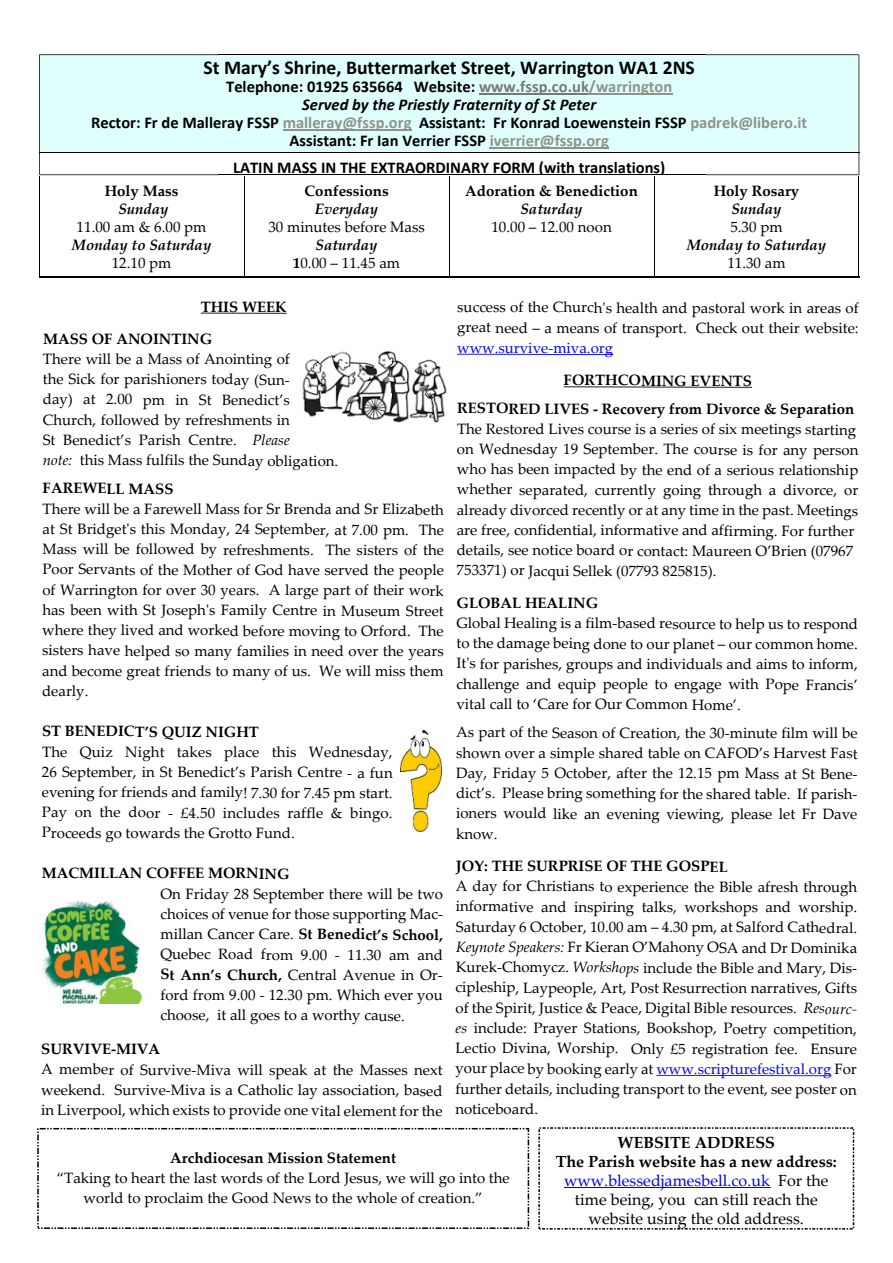
<style>
.page{position:relative;width:893px;height:1263px;background:#fff}
.page>*{position:absolute;margin:0;border:0;box-sizing:border-box;transform-origin:0 0}
.t1{font:700 19.65px "Calibri";color:#000}
.t2{font:700 16.5px/18px "Calibri";color:#000;text-align:center}
.t3{font:16.05px/18.9px "Palatino Linotype";color:#000;text-align:center}
.t4{font:15px/20.2px "Palatino Linotype";color:#000;text-align:justify}
.t5{font:700 15px/32.1px "Palatino Linotype";color:#000}
.t6{font:italic 700 15px "Palatino Linotype";color:#000}
.t7{font:15px "Palatino Linotype";color:#00f}
.s1{color:#777}
.s2{color:#91918c}
.s3{font-style:italic}
.s4{font-weight:700;font-style:italic}
.s5{font-weight:700}
.s6{color:#00f}
</style>
<div class="page">
<hr style="left:201px;top:313px;width:86px;height:1px;background:#000">
<hr style="left:457px;top:354px;width:156px;height:1px;background:#00f">
<svg style="left:564px;top:386px;width:188px;height:2px"></svg>
<hr style="left:656px;top:1075px;width:175px;height:1px;background:#00f">
<div style="left:39px;top:55px;width:820px;height:98px;background:#dffffc"></div>
<hr style="left:479px;top:94px;width:110px;height:1px;background:#777">
<hr style="left:596px;top:94px;width:76px;height:1px;background:#91918c">
<hr style="left:283px;top:130px;width:129px;height:1px;background:#91918c">
<hr style="left:490px;top:148px;width:119px;height:1px;background:#91918c">
<hr style="left:219px;top:54px;width:487px;height:1px;background:#000">
<hr style="left:219px;top:153px;width:487px;height:1px;background:#000">
<hr style="left:219px;top:174px;width:487px;height:1px;background:#000">
<svg style="left:39px;top:54px;width:180px;height:121px"></svg>
<svg style="left:706px;top:54px;width:154px;height:121px"></svg>
<hr style="left:39px;top:276px;width:205px;height:2px;background:#000">
<hr style="left:244px;top:276px;width:205px;height:2px;background:#000">
<hr style="left:449px;top:276px;width:205px;height:2px;background:#000">
<hr style="left:654px;top:276px;width:205px;height:2px;background:#000">
<hr style="left:39px;top:176px;width:1px;height:102px;background:#000">
<hr style="left:244px;top:176px;width:1px;height:100px;background:#000">
<hr style="left:449px;top:176px;width:1px;height:100px;background:#000">
<hr style="left:654px;top:176px;width:1px;height:100px;background:#000">
<hr style="left:859px;top:176px;width:1px;height:102px;background:#000">
<img style="left:302px;top:350px;width:145px;height:73px">
<hr style="left:564px;top:1187px;width:206px;height:1px;background:#00f">
<div style="left:37px;top:1128px;width:492px;height:101px;border:2px dashed #000"></div>
<img style="left:400px;top:730px;width:42px;height:101px">
<img style="left:42px;top:902px;width:101px;height:101px">
<h1 class="t1" style="left:204px;top:60px;width:493px">St Mary’s Shrine, Buttermarket Street, Warrington WA1 2NS</h1>
<p class="t2" style="left:91px;top:79px;width:718px">Telephone: 01925 635664 Website: <span class="s1">www.fssp.co.uk</span><span class="s2">/warrington<br></span><span class="s3">Served by the Priestly Fraternity of St Peter<br></span>Rector: Fr de Malleray FSSP <span class="s2">malleray@fssp.org</span> Assistant: Fr Konrad Loewenstein FSSP <span class="s2">padrek@libero.it </span>Assistant: Fr Ian Verrier FSSP <span class="s2">iverrier@fssp.org</span></p>
<p class="t2" style="left:233px;top:159px;width:434px">LATIN MASS IN THE EXTRAORDINARY FORM (with translations)</p>
<p class="t5" style="left:105px;top:176px;width:75px">Holy Mass</p>
<p class="t6" style="left:118px;top:203px;width:52px">Sunday</p>
<p class="t4" style="left:77px;top:218px;width:131px">11.00 am &amp; 6.00 pm</p>
<p class="t6" style="left:72px;top:239px;width:141px">Monday to Saturday</p>
<p class="t4" style="left:112px;top:254px;width:61px">12.10 pm</p>
<p class="t5" style="left:304px;top:176px;width:86px">Confessions</p>
<p class="t6" style="left:315px;top:203px;width:65px">Everyday</p>
<p class="t4" style="left:268px;top:218px;width:158px">30 minutes before Mass</p>
<p class="t4" style="left:293px;top:238px;width:109px;line-height:18px;text-align:center"><span class="s4">Saturday<br></span><span class="s5">1</span>0.00 – 11.45 am</p>
<p class="t5" style="left:465px;top:176px;width:174px">Adoration &amp; Benediction</p>
<p class="t6" style="left:521px;top:203px;width:63px">Saturday</p>
<p class="t4" style="left:491px;top:218px;width:122px">10.00 – 12.00 noon</p>
<p class="t5" style="left:714px;top:176px;width:87px">Holy Rosary</p>
<p class="t6" style="left:731px;top:203px;width:52px">Sunday</p>
<p class="t4" style="left:730px;top:218px;width:54px">5.30 pm</p>
<p class="t6" style="left:687px;top:239px;width:141px">Monday to Saturday</p>
<p class="t4" style="left:727px;top:254px;width:60px">11.30 am</p>
<p class="t5" style="left:43px;top:292px;width:245px;text-indent:158px">THIS WEEK<br>MASS OF ANOINTING</p>
<p class="t4" style="left:43px;top:351px;width:297px;text-align:left">There will be a Mass of Anointing of<br>the Sick for parishioners today (Sun-<br>day) at 2.00 pm in St Benedict’s Church, followed by refreshments in<br>St Benedict’s Parish Centre. <span class="s3">Please<br>note:</span> this Mass fulfils the Sunday obligation.</p>
<p class="t5" style="left:43px;top:474px;width:132px">FAREWELL MASS</p>
<p class="t4" style="left:42px;top:501px;width:403px">There will be a Farewell Mass for Sr Brenda and Sr Elizabeth at St Bridget's this Monday, 24 September, at 7.00 pm. The Mass will be followed by refreshments. The sisters of the Poor Servants of the Mother of God have served the people of Warrington for over 30 years. A large part of their work has been with St Joseph's Family Centre in Museum Street where they lived and worked before moving to Orford. The sisters have helped so many families in need over the years and become great friends to many of us. We will miss them dearly.</p>
<p class="t5" style="left:42px;top:717px;width:218px">ST BENEDICT’S QUIZ NIGHT</p>
<p class="t4" style="left:42px;top:743px;width:352px">The Quiz Night takes place this Wednesday, 26 September, in St Benedict’s Parish Centre - a fun evening for friends and family! 7.30 for 7.45 pm start.<br>Pay on the door - £4.50 includes raffle &amp; bingo.<br>Proceeds go towards the Grotto Fund.</p>
<p class="t5" style="left:42px;top:859px;width:249px">MACMILLAN COFFEE MORNING</p>
<p class="t4" style="left:160px;top:885px;width:284px">On Friday 28 September there will be two choices of venue for those supporting Mac&shy;millan Cancer Care. <span class="s5">St Benedict’s School, </span>Quebec Road from 9.00 - 11.30 am and <span class="s5">St Ann’s Church,</span> Central Avenue in Or&shy;ford from 9.00 - 12.30 pm. Which ever you choose, it all goes to a worthy cause.</p>
<p class="t5" style="left:41px;top:1035px;width:121px">SURVIVE-MIVA</p>
<p class="t4" style="left:41px;top:1061px;width:403px">A member of Survive-Miva will speak at the Masses next weekend. Survive-Miva is a Catholic lay association, based in Liverpool, which exists to provide one vital element for the</p>
<p class="t4" style="left:457px;top:299px;width:403px">success of the Church's health and pastoral work in areas of great need – a means of transport. Check out their website:</p>
<p class="t7" style="left:457px;top:342px;width:158px">www.survive-miva.org</p>
<p class="t5" style="left:457px;top:368px;width:399px;line-height:28.3px;text-align:center">FORTHCOMING EVENTS<br>RESTORED LIVES - Recovery from Divorce &amp; Separation</p>
<p class="t4" style="left:457px;top:421px;width:403px;text-align:left">The Restored Lives course is a series of six meetings starting on Wednesday 19 September. The course is for any person who has been impacted by the end of a serious relationship whether separated, currently going through a divorce, or already divorced recently or at any time in the past. Meetings are free, confidential, informative and affirming. For further details, see notice board or contact: Maureen O’Brien (07967<br>753371) or Jacqui Sellek (07793 825815).</p>
<p class="t5" style="left:457px;top:588px;width:143px">GLOBAL HEALING</p>
<p class="t4" style="left:456px;top:615px;width:403px">Global Healing is a film-based resource to help us to respond to the damage being done to our planet – our common home.<br>It's for parishes, groups and individuals and aims to inform, challenge and equip people to engage with Pope Francis’ vital call to ‘Care for Our Common Home’.</p>
<p class="t4" style="left:456px;top:724px;width:403px">As part of the Season of Creation, the 30-minute film will be shown over a simple shared table on CAFOD’s Harvest Fast Day, Friday 5 October, after the 12.15 pm Mass at St Bene&shy;dict’s. Please bring something for the shared table. If parish&shy;ioners would like an evening viewing, please let Fr Dave know.</p>
<p class="t5" style="left:456px;top:852px;width:273px">JOY: THE SURPRISE OF THE GOSPEL</p>
<p class="t4" style="left:455px;top:878px;width:403px">A day for Christians to experience the Bible afresh through informative and inspiring talks, workshops and worship.<br>Saturday 6 October, 10.00 am – 4.30 pm, at Salford Cathedral.<br><span class="s3">Keynote Speakers:</span> Fr Kieran O’Mahony OSA and Dr Dominika Kurek-Chomycz. <span class="s3">Workshops</span> include the Bible and Mary, Dis&shy;cipleship, Laypeople, Art, Post Resurrection narratives, Gifts of the Spirit, Justice &amp; Peace, Digital Bible resources. <span class="s3">Resourc&shy;es</span> include: Prayer Stations, Bookshop, Poetry competition, Lectio Divina, Worship. Only £5 registration fee. Ensure your place by booking early at <span class="s6">www.scripturefestival.org</span> For further details, including transport to the event, see poster on noticeboard.</p>
<p class="t5" style="left:170px;top:1143px;width:227px">Archdiocesan Mission Statement</p>
<p class="t4" style="left:57px;top:1169px;width:455px;text-align:center">“Taking to heart the last words of the Lord Jesus, we will go into the world to proclaim the Good News to the whole of creation.”</p>
<p class="t3" style="left:556px;top:1135px;width:283px"><span class="s5">WEBSITE ADDRESS<br>The Parish website has a new address: </span><span class="s6">www.blessedjamesbell.co.uk</span> For the time being, you can still reach the website using the old address.</p>
</div>
